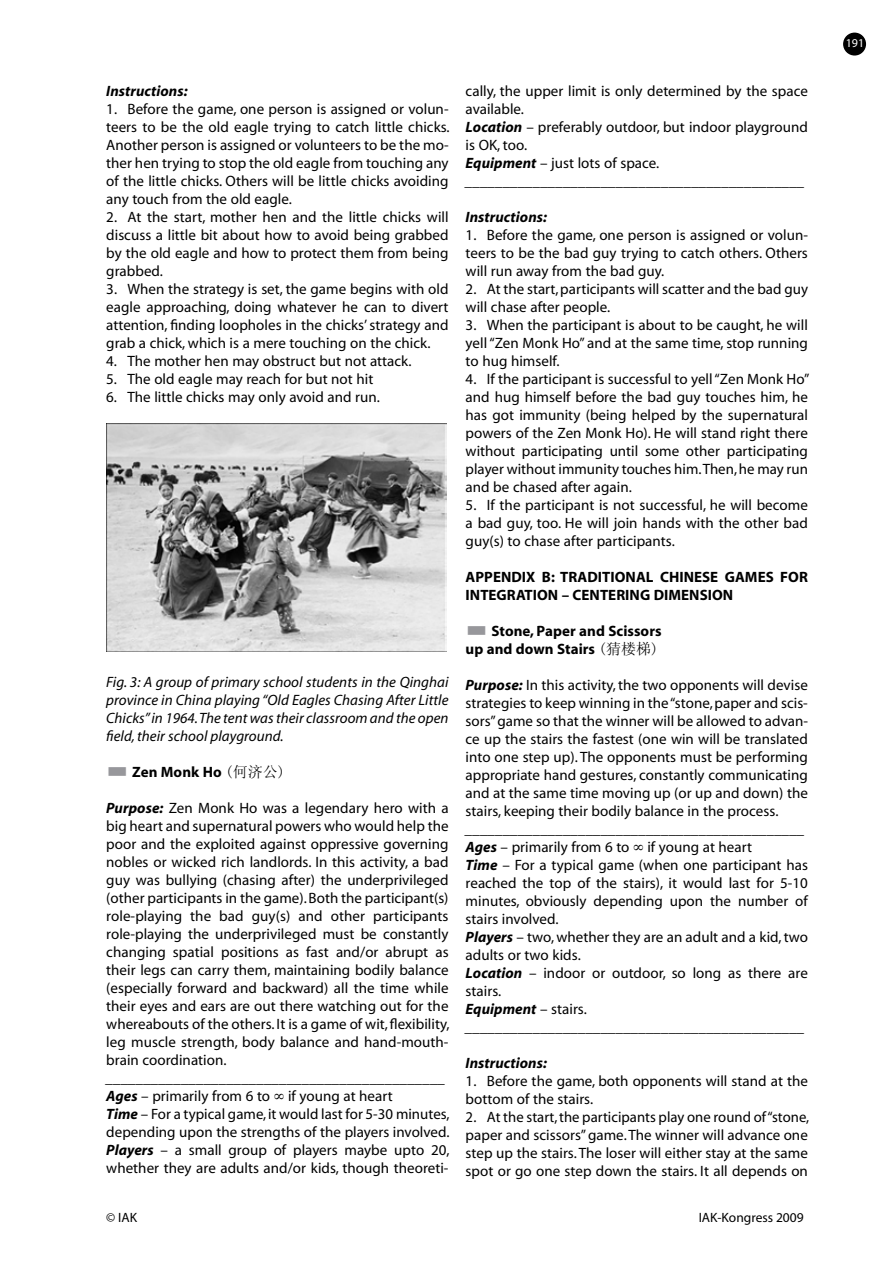
<style>
.page{position:relative;width:893px;height:1263px;background:#fff}
.page>*{position:absolute;margin:0;border:0;box-sizing:border-box;transform-origin:0 0}
.t1{font:15px/18px "Myriad";letter-spacing:.005em;color:#000;text-align:justify}
.t2{font:italic 15px/18px "Myriad";letter-spacing:.005em;color:#000;text-align:justify}
.t3{font:700 15px/18px "Myriad";letter-spacing:.005em;color:#000}
.t4{font:italic 700 15px "Myriad";letter-spacing:.005em;color:#000}
.t5{font:13.5px "Myriad";color:#000}
.t6{font:12px "Myriad";color:#fff}
.s1{color:#97979b}
.s2{font-family:"Sim Sun";font-weight:400}
.s3{font-weight:700;font-style:italic}
</style>
<div class="page">
<div style="left:844px;top:33px;width:21px;height:22px;background:#000;border-radius:50%"></div>
<div style="left:843px;top:33px;width:23px;height:23px;border:2px solid #000;border-radius:50%"></div>
<img style="left:106px;top:423px;width:340px;height:228px">
<p class="t4" style="left:106px;top:84px;width:83px">Instructions:</p>
<p class="t1" style="left:106px;top:101px;width:345px">1. Before the game, one person is assigned or volun&shy;teers to be the old eagle trying to catch little chicks.<br>Another person is assigned or volunteers to be the mo&shy;ther hen trying to stop the old eagle from touching any of the little chicks. Others will be little chicks avoiding any touch from the old eagle.</p>
<p class="t1" style="left:106px;top:209px;width:344px">2. At the start, mother hen and the little chicks will discuss a little bit about how to avoid being grabbed by the old eagle and how to protect them from being grabbed.</p>
<p class="t1" style="left:106px;top:281px;width:344px">3. When the strategy is set, the game begins with old eagle approaching, doing whatever he can to divert attention, finding loopholes in the chicks’ strategy and grab a chick, which is a mere touching on the chick.</p>
<p class="t1" style="left:106px;top:353px;width:307px">4. The mother hen may obstruct but not attack.</p>
<p class="t1" style="left:106px;top:371px;width:269px">5. The old eagle may reach for but not hit</p>
<p class="t1" style="left:106px;top:389px;width:275px">6. The little chicks may only avoid and run.</p>
<p class="t2" style="left:106px;top:674px;width:344px">Fig. 3: A group of primary school students in the Qinghai province in China playing “Old Eagles Chasing After Little Chicks” in 1964. The tent was their classroom and the open field, their school playground.</p>
<p class="t3" style="left:106px;top:764px;width:181px"><span class="s1">■</span> ZEN MONK HO <span class="s2">(何济公)</span></p>
<p class="t1" style="left:106px;top:800px;width:345px"><span class="s3">Purpose:</span> Zen Monk Ho was a legendary hero with a big heart and supernatural powers who would help the poor and the exploited against oppressive governing nobles or wicked rich landlords. In this activity, a bad guy was bullying (chasing after) the underprivileged (other participants in the game). Both the participant(s) role-playing the bad guy(s) and other participants role-playing the underprivileged must be constantly changing spatial positions as fast and/or abrupt as their legs can carry them, maintaining bodily balance (especially forward and backward) all the time while their eyes and ears are out there watching out for the whereabouts of the others. It is a game of wit, flexibility, leg muscle strength, body balance and hand-mouth&shy;brain coordination.</p>
<p class="t1" style="left:106px;top:1070px;width:345px;text-align:left"><span class="s3">_____________________________________________ Ages</span> – primarily from 6 to ∞ if young at heart<br><span class="s3">Time</span> – For a typical game, it would last for 5-30 minutes, depending upon the strengths of the players involved.<br><span class="s3">Players</span> – a small group of players maybe upto 20, whether they are adults and/or kids, though theoreti-</p>
<p class="t1" style="left:466px;top:83px;width:344px;text-align:left">cally, the upper limit is only determined by the space available.<br><span class="s3">Location</span> – preferably outdoor, but indoor playground is OK, too.<br><span class="s3">Equipment</span> – just lots of space. <span class="s3">_____________________________________________</span></p>
<p class="t4" style="left:466px;top:210px;width:83px">Instructions:</p>
<p class="t1" style="left:466px;top:227px;width:344px">1. Before the game, one person is assigned or volun&shy;teers to be the bad guy trying to catch others. Others will run away from the bad guy.</p>
<p class="t1" style="left:466px;top:281px;width:344px">2. At the start, participants will scatter and the bad guy will chase after people.</p>
<p class="t1" style="left:466px;top:317px;width:344px">3. When the participant is about to be caught, he will yell “Zen Monk Ho” and at the same time, stop running to hug himself.</p>
<p class="t1" style="left:466px;top:371px;width:345px">4. If the participant is successful to yell “Zen Monk Ho” and hug himself before the bad guy touches him, he has got immunity (being helped by the supernatural powers of the Zen Monk Ho). He will stand right there without participating until some other participating player without immunity touches him. Then, he may run and be chased after again.</p>
<p class="t1" style="left:466px;top:497px;width:344px">5. If the participant is not successful, he will become a bad guy, too. He will join hands with the other bad guy(s) to chase after participants.</p>
<p class="t3" style="left:466px;top:569px;width:20px">APPENDI</p>
<p class="t3" style="left:526px;top:569px;width:52px">X B: TRADITIONAL</p>
<p class="t3" style="left:660px;top:569px;width:18px">CHINESE</p>
<p class="t3" style="left:725px;top:569px;width:21px">GAMES</p>
<p class="t3" style="left:780px;top:569px;width:19px">FOR</p>
<p class="t3" style="left:466px;top:587px;width:14px">INTEGRATION</p>
<p class="t3" style="left:562px;top:587px;width:30px">– CENTERING</p>
<p class="t3" style="left:654px;top:587px;width:20px">DIMENSION</p>
<p class="t3" style="left:466px;top:623px;width:197px"><span class="s1">■</span> STONE, PAPER AND SCISSORS<br>UP AND DOWN STAIRS <span class="s2">(猜楼梯)</span></p>
<p class="t1" style="left:466px;top:677px;width:344px"><span class="s3">Purpose:</span> In this activity, the two opponents will devise strategies to keep winning in the “stone, paper and scis&shy;sors” game so that the winner will be allowed to advan&shy;ce up the stairs the fastest (one win will be translated into one step up). The opponents must be performing appropriate hand gestures, constantly communicating and at the same time moving up (or up and down) the stairs, keeping their bodily balance in the process.</p>
<p class="t1" style="left:466px;top:821px;width:344px;text-align:left"><span class="s3">_____________________________________________ Ages</span> – primarily from 6 to ∞ if young at heart<br><span class="s3">Time</span> – For a typical game (when one participant has reached the top of the stairs), it would last for 5-10 minutes, obviously depending upon the number of stairs involved.<br><span class="s3">Players</span> – two, whether they are an adult and a kid, two adults or two kids.<br><span class="s3">Location</span> – indoor or outdoor, so long as there are stairs.<br><span class="s3">Equipment</span> – stairs. <span class="s3">_____________________________________________</span></p>
<p class="t4" style="left:466px;top:1056px;width:83px">Instructions:</p>
<p class="t1" style="left:466px;top:1073px;width:344px">1. Before the game, both opponents will stand at the bottom of the stairs.</p>
<p class="t1" style="left:466px;top:1109px;width:345px">2. At the start, the participants play one round of “stone, paper and scissors” game. The winner will advance one step up the stairs. The loser will either stay at the same spot or go one step down the stairs. It all depends on</p>
<p class="t5" style="left:106px;top:1211px;width:32px">© IAK</p>
<p class="t5" style="left:699px;top:1211px;width:107px">IAK-Kongress 2009</p>
<p class="t6" style="left:846px;top:37px;width:20px">191</p>
</div>
